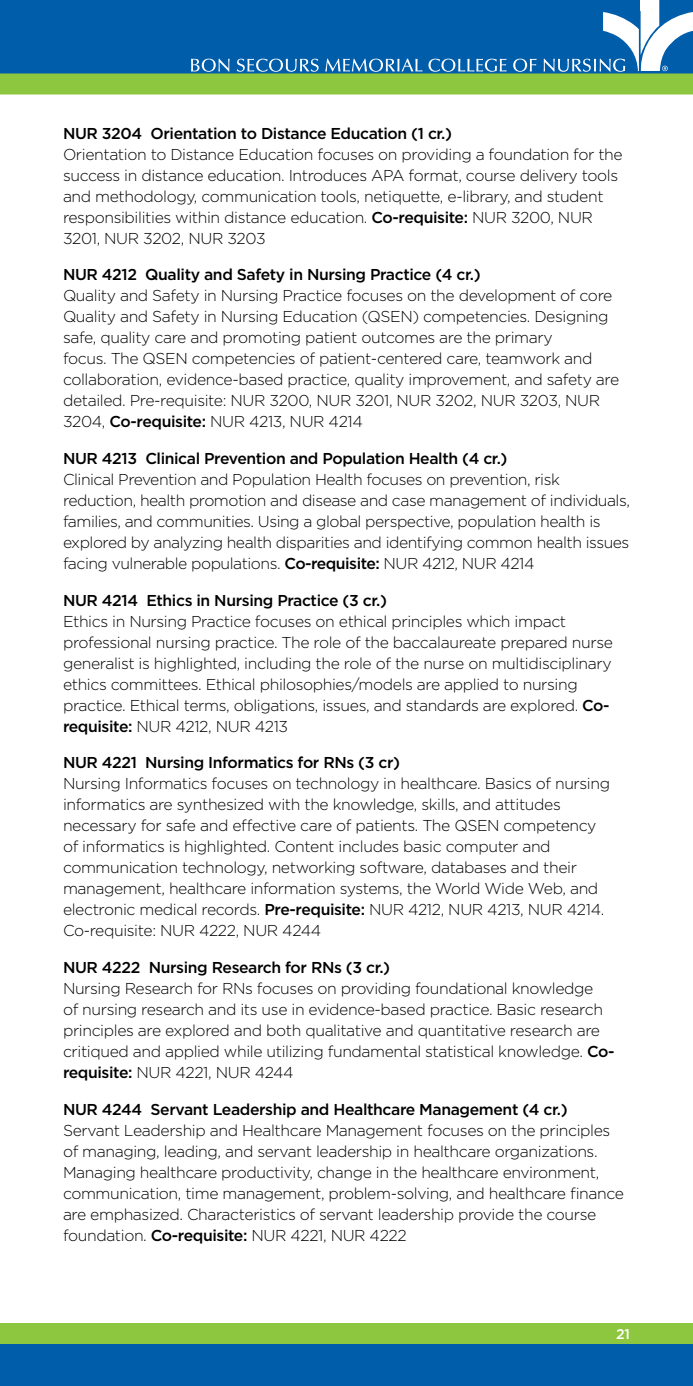
<style>
.page{position:relative;width:693px;height:1386px;background:#fff}
.page>*{position:absolute;margin:0;border:0;box-sizing:border-box;transform-origin:0 0}
.t1{font:300 15.75px/21px "Gotham";letter-spacing:-.025em;color:#000}
.t2{font:500 15.75px "Gotham";letter-spacing:-.025em;color:#000}
.t3{font:500 14px "Gotham";color:#fff}
.s1{font-weight:500}
</style>
<div class="page">
<div style="left:0;top:0;width:693px;height:86px;background:#005daa"></div>
<div style="left:0;top:74px;width:693px;height:20px;background:#8dc63f"></div>
<div style="left:0;top:1336px;width:693px;height:50px;background:#005daa"></div>
<div style="left:0;top:1323px;width:693px;height:21px;background:#8dc63f"></div>
<svg style="left:191px;top:59px;width:39px;height:13px"></svg>
<svg style="left:237px;top:59px;width:82px;height:13px"></svg>
<svg style="left:325px;top:59px;width:97px;height:13px"></svg>
<svg style="left:428px;top:59px;width:79px;height:13px"></svg>
<svg style="left:513px;top:59px;width:24px;height:13px"></svg>
<svg style="left:544px;top:0;width:149px;height:72px"></svg>
<div style="left:641px;top:0;width:18px;height:11px;background:#fff"></div>
<p class="t2" style="left:63px;top:123px;width:391px">NUR 3204 Orientation to Distance Education (1 cr.)</p>
<p class="t1" style="left:63px;top:143px;width:561px">Orientation to Distance Education focuses on providing a foundation for the success in distance education. Introduces APA format, course delivery tools and methodology, communication tools, netiquette, e-library, and student responsibilities within distance education. <span class="s1">Co-requisite:</span> NUR 3200, NUR 3201, NUR 3202, NUR 3203</p>
<p class="t2" style="left:63px;top:264px;width:419px">NUR 4212 Quality and Safety in Nursing Practice (4 cr.)</p>
<p class="t1" style="left:63px;top:285px;width:558px">Quality and Safety in Nursing Practice focuses on the development of core Quality and Safety in Nursing Education (QSEN) competencies. Designing safe, quality care and promoting patient outcomes are the primary<br>focus. The QSEN competencies of patient-centered care, teamwork and collaboration, evidence-based practice, quality improvement, and safety are detailed. Pre-requisite: NUR 3200, NUR 3201, NUR 3202, NUR 3203, NUR 3204, <span class="s1">Co-requisite:</span> NUR 4213, NUR 4214</p>
<p class="t2" style="left:63px;top:448px;width:446px">NUR 4213 Clinical Prevention and Population Health (4 cr.)</p>
<p class="t1" style="left:63px;top:469px;width:569px">Clinical Prevention and Population Health focuses on prevention, risk reduction, health promotion and disease and case management of individuals, families, and communities. Using a global perspective, population health is explored by analyzing health disparities and identifying common health issues facing vulnerable populations. <span class="s1">Co-requisite:</span> NUR 4212, NUR 4214</p>
<p class="t2" style="left:63px;top:590px;width:325px">NUR 4214 Ethics in Nursing Practice (3 cr.)</p>
<p class="t1" style="left:63px;top:610px;width:552px">Ethics in Nursing Practice focuses on ethical principles which impact professional nursing practice. The role of the baccalaureate prepared nurse generalist is highlighted, including the role of the nurse on multidisciplinary ethics committees. Ethical philosophies/models are applied to nursing practice. Ethical terms, obligations, issues, and standards are explored. <span class="s1">Co&shy;requisite:</span> NUR 4212, NUR 4213</p>
<p class="t2" style="left:63px;top:753px;width:339px">NUR 4221 Nursing I nformatics for RNs (3 cr)</p>
<p class="t1" style="left:63px;top:773px;width:549px">Nursing Informatics focuses on technology in healthcare. Basics of nursing informatics are synthesized with the knowledge, skills, and attitudes necessary for safe and effective care of patients. The QSEN competency of informatics is highlighted. Content includes basic computer and communication technology, networking software, databases and their management, healthcare information systems, the World Wide Web, and electronic medical records. <span class="s1">Pre-requisite:</span> NUR 4212, NUR 4213, NUR 4214.<br>Co-requisite: NUR 4222, NUR 4244</p>
<p class="t2" style="left:63px;top:957px;width:329px">NUR 4222 Nursing Research for RNs (3 cr.)</p>
<p class="t1" style="left:63px;top:978px;width:553px">Nursing Research for RNs focuses on providing foundational knowledge<br>of nursing research and its use in evidence-based practice. Basic research principles are explored and both qualitative and quantitative research are critiqued and applied while utilizing fundamental statistical knowledge. <span class="s1">Co&shy;requisite:</span> NUR 4221, NUR 4244</p>
<p class="t2" style="left:63px;top:1099px;width:506px">NUR 4244 Servant Leadership and Healthcare Management (4 cr.)</p>
<p class="t1" style="left:63px;top:1119px;width:563px">Servant Leadership and Healthcare Management focuses on the principles of managing, leading, and servant leadership in healthcare organizations.<br>Managing healthcare productivity, change in the healthcare environment, communication, time management, problem-solving, and healthcare finance are emphasized. Characteristics of servant leadership provide the course foundation. <span class="s1">Co-requisite:</span> NUR 4221, NUR 4222</p>
<p class="t3" style="left:616px;top:1325px;width:15px">21</p>
</div>
